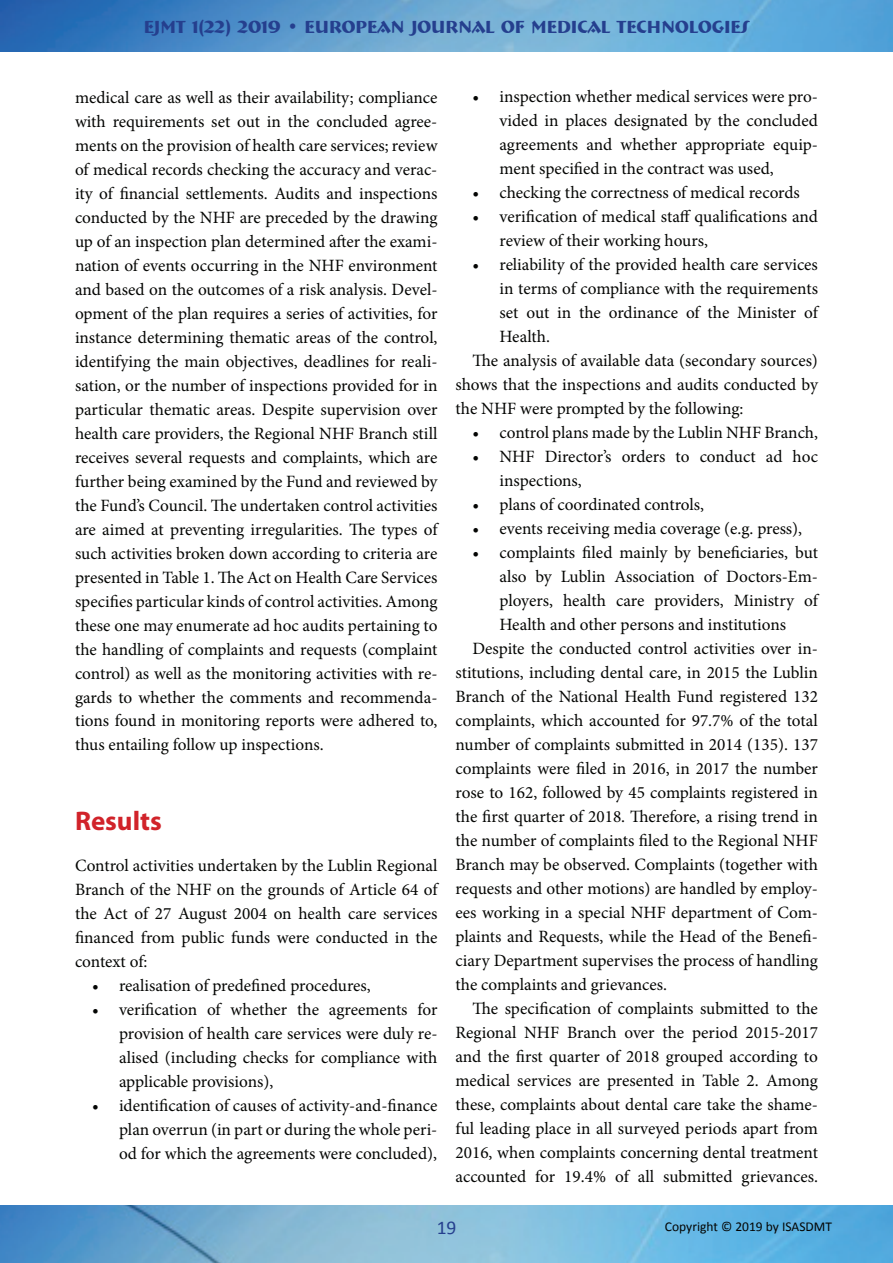
<style>
.page{position:relative;width:893px;height:1263px;background:#fff}
.page>*{position:absolute;margin:0;border:0;box-sizing:border-box;transform-origin:0 0}
.t1{font:700 27px "Myriad Pro";color:#d1232a}
.t2{font:19.5px "Calibri";color:#253f8e}
.t3{font:700 18px "Bremen BT";color:#253f8e}
.t4{font:17.25px/24px "Minion Pro";color:#040503;text-align:justify}
.t5{font:13.5px "Calibri";color:#040503}
</style>
<div class="page">
<img style="left:0;top:0;width:893px;height:52px">
<img style="left:0;top:1205px;width:893px;height:58px">
<p class="t3" style="left:144px;top:15px;width:607px">EJMT 1(22) 2019 • EUROPEAN JOURNAL OF MEDICAL TECHNOLOGIES</p>
<p class="t4" style="left:75px;top:85px;width:364px">medical care as well as their availability; compliance with requirements set out in the concluded agree&shy;ments on the provision of health care services; review of medical records checking the accuracy and verac&shy;ity of financial settlements. Audits and inspections conducted by the NHF are preceded by the drawing up of an inspection plan determined after the exami&shy;nation of events occurring in the NHF environment and based on the outcomes of a risk analysis. Devel&shy;opment of the plan requires a series of activities, for instance determining thematic areas of the control, identifying the main objectives, deadlines for reali&shy;sation, or the number of inspections provided for in particular thematic areas. Despite supervision over health care providers, the Regional NHF Branch still receives several requests and complaints, which are further being examined by the Fund and reviewed by the Fund’s Council. The undertaken control activities are aimed at preventing irregularities. The types of such activities broken down according to criteria are presented in Table 1. The Act on Health Care Services specifies particular kinds of control activities. Among these one may enumerate ad hoc audits pertaining to the handling of complaints and requests (complaint control) as well as the monitoring activities with re&shy;gards to whether the comments and recommenda&shy;tions found in monitoring reports were adhered to, thus entailing follow up inspections.</p>
<h1 class="t1" style="left:75px;top:803px;width:88px">Results</h1>
<p class="t4" style="left:75px;top:853px;width:364px">Control activities undertaken by the Lublin Regional Branch of the NHF on the grounds of Article 64 of the Act of 27 August 2004 on health care services financed from public funds were conducted in the context of:</p>
<p class="t4" style="left:92px;top:973px;width:280px">• realisation of predefined procedures,</p>
<p class="t4" style="left:119px;top:997px;width:320px;text-indent:-27px">• verification of whether the agreements for provision of health care services were duly re&shy;alised (including checks for compliance with applicable provisions),</p>
<p class="t4" style="left:119px;top:1093px;width:320px;text-indent:-27px">• identification of causes of activity-and-finance plan overrun (in part or during the whole peri&shy;od for which the agreements were concluded),</p>
<p class="t4" style="left:499px;top:85px;width:320px;text-indent:-27px">• inspection whether medical services were pro&shy;vided in places designated by the concluded agreements and whether appropriate equip&shy;ment specified in the contract was used,</p>
<p class="t4" style="left:472px;top:181px;width:329px">• checking the correctness of medical records</p>
<p class="t4" style="left:499px;top:205px;width:320px;text-indent:-27px">• verification of medical staff qualifications and review of their working hours,</p>
<p class="t4" style="left:472px;top:253px;width:347px">• reliability of the provided health care services</p>
<p class="t4" style="left:499px;top:277px;width:320px">in terms of compliance with the requirements</p>
<p class="t4" style="left:499px;top:301px;width:320px">set out in the ordinance of the Minister of</p>
<p class="t4" style="left:499px;top:325px;width:52px">Health.</p>
<p class="t4" style="left:472px;top:349px;width:347px">The analysis of available data (secondary sources)</p>
<p class="t4" style="left:455px;top:373px;width:364px">shows that the inspections and audits conducted by</p>
<p class="t4" style="left:455px;top:397px;width:289px">the NHF were prompted by the following:</p>
<p class="t4" style="left:472px;top:421px;width:347px">• control plans made by the Lublin NHF Branch,</p>
<p class="t4" style="left:499px;top:445px;width:320px;text-indent:-27px">• NHF Director’s orders to conduct ad hoc inspections,</p>
<p class="t4" style="left:472px;top:493px;width:233px">• plans of coordinated controls,</p>
<p class="t4" style="left:472px;top:517px;width:331px">• events receiving media coverage (e.g. press),</p>
<p class="t4" style="left:472px;top:541px;width:347px">• complaints filed mainly by beneficiaries, but</p>
<p class="t4" style="left:499px;top:565px;width:320px">also by Lublin Association of Doctors-Em-</p>
<p class="t4" style="left:499px;top:589px;width:320px">ployers, health care providers, Ministry of</p>
<p class="t4" style="left:499px;top:613px;width:288px">Health and other persons and institutions</p>
<p class="t4" style="left:472px;top:637px;width:347px">Despite the conducted control activities over in-</p>
<p class="t4" style="left:455px;top:661px;width:364px">stitutions, including dental care, in 2015 the Lublin</p>
<p class="t4" style="left:455px;top:685px;width:364px">Branch of the National Health Fund registered 132</p>
<p class="t4" style="left:455px;top:709px;width:364px">complaints, which accounted for 97.7% of the total</p>
<p class="t4" style="left:455px;top:733px;width:364px">number of complaints submitted in 2014 (135). 137</p>
<p class="t4" style="left:455px;top:757px;width:364px">complaints were filed in 2016, in 2017 the number</p>
<p class="t4" style="left:455px;top:781px;width:364px">rose to 162, followed by 45 complaints registered in</p>
<p class="t4" style="left:455px;top:805px;width:364px">the first quarter of 2018. Therefore, a rising trend in</p>
<p class="t4" style="left:455px;top:829px;width:364px">the number of complaints filed to the Regional NHF</p>
<p class="t4" style="left:455px;top:853px;width:364px">Branch may be observed. Complaints (together with</p>
<p class="t4" style="left:455px;top:877px;width:364px">requests and other motions) are handled by employ-</p>
<p class="t4" style="left:455px;top:901px;width:364px">ees working in a special NHF department of Com-</p>
<p class="t4" style="left:455px;top:925px;width:364px">plaints and Requests, while the Head of the Benefi-</p>
<p class="t4" style="left:455px;top:949px;width:364px">ciary Department supervises the process of handling</p>
<p class="t4" style="left:455px;top:973px;width:213px">the complaints and grievances.</p>
<p class="t4" style="left:472px;top:997px;width:347px">The specification of complaints submitted to the</p>
<p class="t4" style="left:455px;top:1021px;width:364px">Regional NHF Branch over the period 2015-2017</p>
<p class="t4" style="left:455px;top:1045px;width:364px">and the first quarter of 2018 grouped according to</p>
<p class="t4" style="left:455px;top:1069px;width:364px">medical services are presented in Table 2. Among</p>
<p class="t4" style="left:455px;top:1093px;width:364px">these, complaints about dental care take the shame-</p>
<p class="t4" style="left:455px;top:1117px;width:364px">ful leading place in all surveyed periods apart from</p>
<p class="t4" style="left:455px;top:1141px;width:364px">2016, when complaints concerning dental treatment</p>
<p class="t4" style="left:455px;top:1165px;width:364px">accounted for 19.4% of all submitted grievances.</p>
<p class="t2" style="left:437px;top:1215px;width:21px">19</p>
<p class="t5" style="left:665px;top:1218px;width:169px">Copyright © 2019 by ISASDMT</p>
</div>
